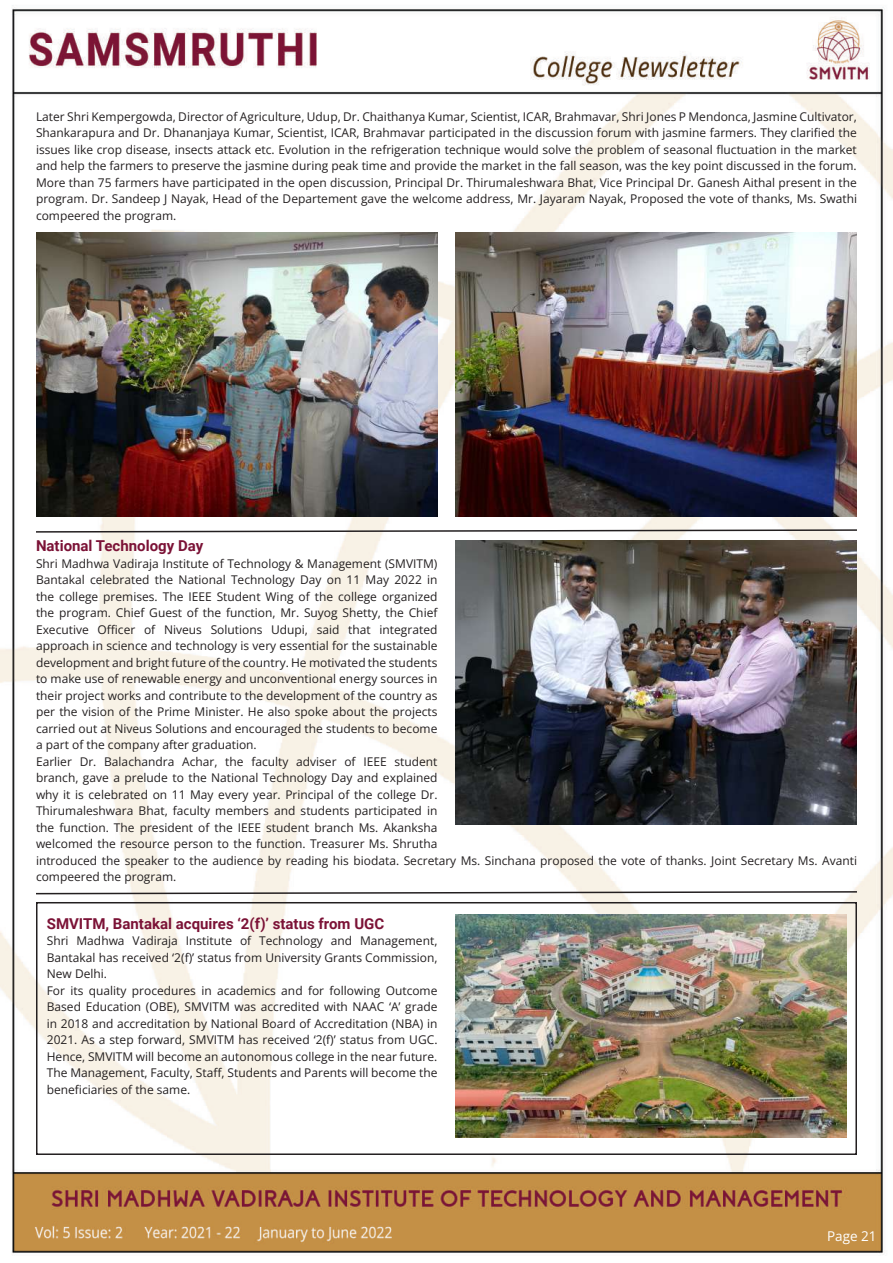
<style>
.page{position:relative;width:893px;height:1263px;background:#fff}
.page>*{position:absolute;margin:0;border:0;box-sizing:border-box;transform-origin:0 0}
.t1{font:700 15px "Roboto";color:#7b1236}
.t2{font:13.5px "Open Sans";color:#fff}
.t3{font:12px/16.5px "Open Sans";color:#231f20}
</style>
<div class="page">
<img style="left:0;top:5px;width:893px;height:1250px">
<svg style="left:34px;top:529px;width:824px;height:4px"></svg>
<svg style="left:34px;top:890px;width:824px;height:5px"></svg>
<img style="left:36px;top:232px;width:401px;height:285px">
<img style="left:455px;top:232px;width:402px;height:285px">
<img style="left:455px;top:540px;width:402px;height:284px">
<div style="left:36px;top:902px;width:821px;height:253px;border:2px solid #231f20"></div>
<img style="left:455px;top:914px;width:391px;height:224px">
<p class="t3" style="left:36px;top:108px;width:823px;text-align:justify">Later Shri Kempergowda, Director of Agriculture, Udup, Dr. Chaithanya Kumar, Scientist, ICAR, Brahmavar, Shri Jones P Mendonca, Jasmine Cultivator, Shankarapura and Dr. Dhananjaya Kumar, Scientist, ICAR, Brahmavar participated in the discussion forum with jasmine farmers. They clarified the issues like crop disease, insects attack etc. Evolution in the refrigeration technique would solve the problem of seasonal fluctuation in the market and help the farmers to preserve the jasmine during peak time and provide the market in the fall season, was the key point discussed in the forum.<br>More than 75 farmers have participated in the open discussion, Principal Dr. Thirumaleshwara Bhat, Vice Principal Dr. Ganesh Aithal present in the program. Dr. Sandeep J Nayak, Head of the Departement gave the welcome address, Mr. Jayaram Nayak, Proposed the vote of thanks, Ms. Swathi compeered the program.</p>
<p class="t1" style="left:36px;top:535px;width:169px">National Technology Day</p>
<p class="t3" style="left:36px;top:555px;width:822px">Shri Madhwa Vadiraja Institute of Technology &amp; Management (SMVITM)<br>Bantakal celebrated the National Technology Day on 11 May 2022 in<br>the college premises. The IEEE Student Wing of the college organized<br>the program. Chief Guest of the function, Mr. Suyog Shetty, the Chief<br>Executive Officer of Niveus Solutions Udupi, said that integrated<br>approach in science and technology is very essential for the sustainable<br>development and bright future of the country. He motivated the students<br>to make use of renewable energy and unconventional energy sources in<br>their project works and contribute to the development of the country as<br>per the vision of the Prime Minister. He also spoke about the projects<br>carried out at Niveus Solutions and encouraged the students to become<br>a part of the company after graduation.<br>Earlier Dr. Balachandra Achar, the faculty adviser of IEEE student<br>branch, gave a prelude to the National Technology Day and explained<br>why it is celebrated on 11 May every year. Principal of the college Dr.<br>Thirumaleshwara Bhat, faculty members and students participated in<br>the function. The president of the IEEE student branch Ms. Akanksha<br>welcomed the resource person to the function. Treasurer Ms. Shrutha<br>introduced the speaker to the audience by reading his biodata. Secretary Ms. Sinchana proposed the vote of thanks. Joint Secretary Ms. Avanti compeered the program.</p>
<p class="t1" style="left:47px;top:913px;width:339px">SMVITM, Bantakal acquires ‘2(f)’ status from UGC</p>
<p class="t3" style="left:47px;top:932px;width:392px">Shri Madhwa Vadiraja Institute of Technology and Management, Bantakal has received ‘2(f)’ status from University Grants Commission, New Delhi.<br>For its quality procedures in academics and for following Outcome Based Education (OBE), SMVITM was accredited with NAAC ‘A’ grade in 2018 and accreditation by National Board of Accreditation (NBA) in 2021. As a step forward, SMVITM has received ‘2(f)’ status from UGC.<br>Hence, SMVITM will become an autonomous college in the near future.<br>The Management, Faculty, Staff, Students and Parents will become the beneficiaries of the same.</p>
<p class="t2" style="left:827px;top:1227px;width:51px">Page 21</p>
</div>
